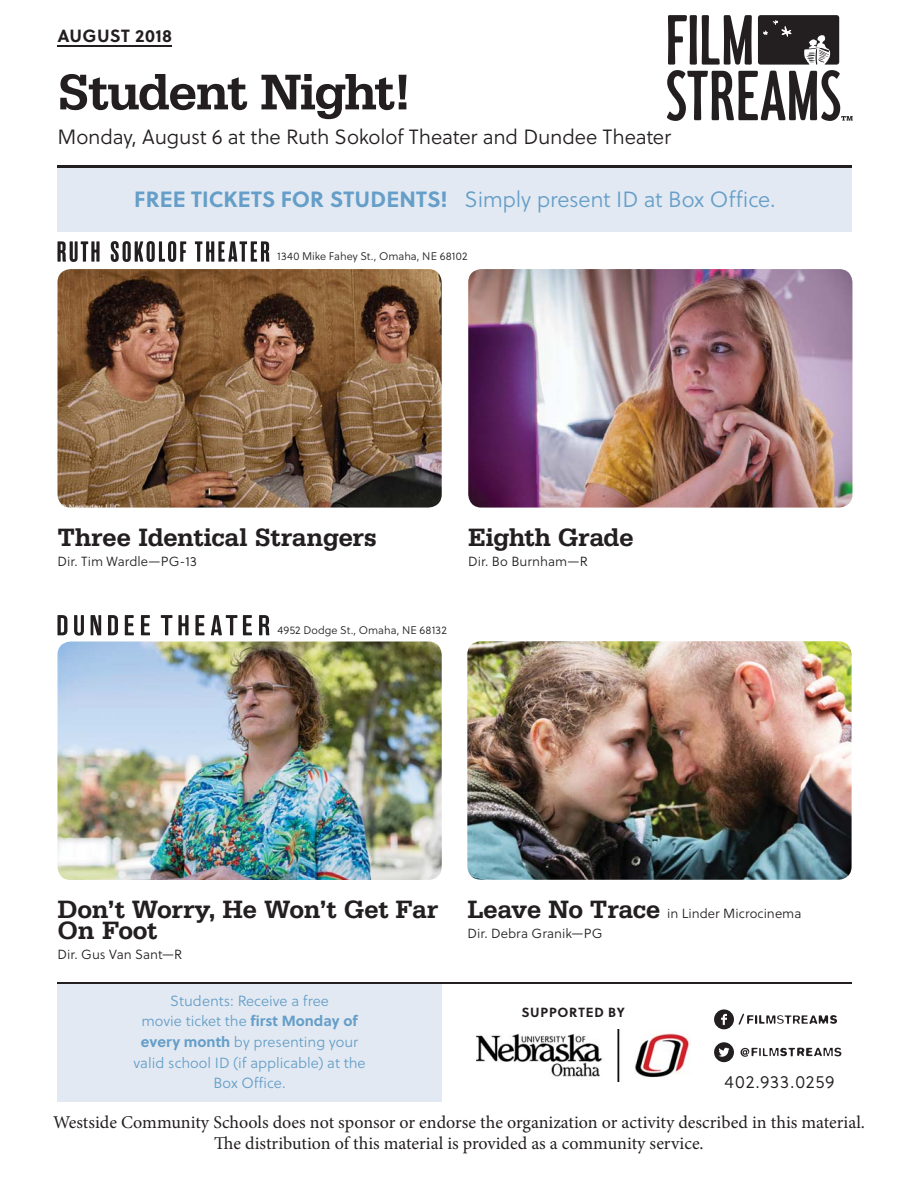
<style>
.page{position:relative;width:918px;height:1188px;background:#fff}
.page>*{position:absolute;margin:0;border:0;box-sizing:border-box;transform-origin:0 0}
.t1{font:700 52.95px "Serifa Std";letter-spacing:-.045em;color:#231f20}
.t2{font:700 26.55px/20.5px "Serifa Std";letter-spacing:-.02em;color:#231f20}
.t3{font:22.05px "Soleil Lt";letter-spacing:-.015em;color:#659ec8}
.t4{font:20.55px "Soleil Lt";letter-spacing:-.01em;color:#231f20}
.t5{font:18px/21.6px "Minion Pro";color:#231f20;text-align:center}
.t6{font:17.7px "Soleil Lt";letter-spacing:.045em;color:#231f20}
.t7{font:700 17.7px "Soleil";letter-spacing:.025em;color:#231f20}
.t8{font:14.7px/20.5px "Soleil Lt";color:#659ec8;text-align:center}
.t9{font:13.2px/20.5px "Soleil Lt";color:#231f20}
.t10{font:700 13.2px "Soleil";letter-spacing:.055em;color:#231f20}
.t11{font:11.1px "Soleil Lt";letter-spacing:.01em;color:#231f20}
.s1{font-family:"Soleil";font-weight:700}
.s2{font-family:"Serifa Std";font-weight:700;font-size:26.55px}
</style>
<div class="page">
<div style="left:57px;top:165px;width:795px;height:67px;background:#e2e9f2"></div>
<img style="left:57px;top:642px;width:385px;height:238px">
<img style="left:468px;top:269px;width:384px;height:239px">
<div style="left:57px;top:982px;width:385px;height:120px;background:#e2e9f2"></div>
<hr style="left:57px;top:45px;width:115px;height:2px;background:#231f20">
<hr style="left:57px;top:165px;width:795px;height:3px;background:#231f20">
<hr style="left:57px;top:982px;width:795px;height:2px;background:#231f20">
<svg style="left:667px;top:15px;width:186px;height:106px"></svg>
<div style="left:714px;top:1009px;width:20px;height:20px;background:#231f20;border-radius:50%"></div>
<svg style="left:721px;top:1014px;width:6px;height:11px"></svg>
<div style="left:714px;top:1042px;width:20px;height:20px;background:#231f20;border-radius:50%"></div>
<svg style="left:719px;top:1048px;width:11px;height:9px"></svg>
<svg style="left:739px;top:1014px;width:98px;height:11px"></svg>
<svg style="left:741px;top:1048px;width:100px;height:9px"></svg>
<img style="left:476px;top:1029px;width:214px;height:53px">
<svg style="left:57px;top:615px;width:10px;height:20px"></svg>
<svg style="left:74px;top:615px;width:10px;height:21px"></svg>
<svg style="left:91px;top:615px;width:10px;height:20px"></svg>
<svg style="left:108px;top:615px;width:10px;height:20px"></svg>
<svg style="left:125px;top:615px;width:9px;height:20px"></svg>
<svg style="left:141px;top:615px;width:9px;height:20px"></svg>
<svg style="left:161px;top:615px;width:11px;height:20px"></svg>
<svg style="left:178px;top:615px;width:11px;height:20px"></svg>
<svg style="left:195px;top:615px;width:10px;height:20px"></svg>
<svg style="left:211px;top:615px;width:26px;height:20px"></svg>
<svg style="left:243px;top:615px;width:9px;height:20px"></svg>
<svg style="left:259px;top:615px;width:11px;height:20px"></svg>
<svg style="left:57px;top:241px;width:43px;height:21px"></svg>
<svg style="left:111px;top:241px;width:75px;height:21px"></svg>
<svg style="left:195px;top:241px;width:75px;height:21px"></svg>
<img style="left:57px;top:269px;width:385px;height:239px">
<img style="left:467px;top:641px;width:385px;height:239px">
<p class="t7" style="left:57px;top:22px;width:116px">AUGUST 2018</p>
<p class="t1" style="left:57px;top:61px;width:357px">Student Night!</p>
<p class="t4" style="left:57px;top:122px;width:615px">Monday, August 6 at the Ruth Sokolof Theater and Dundee Theater</p>
<p class="t3" style="left:134px;top:184px;width:643px"><span class="s1">FREE TICKETS FOR STUDENTS!</span> Simply present ID at Box Office.</p>
<p class="t11" style="left:277px;top:248px;width:192px">1340 Mike Fahey St., Omaha, NE 68102</p>
<p class="t2" style="left:57px;top:526px;width:321px">Three Identical Strangers</p>
<p class="t9" style="left:57px;top:551px;width:141px">Dir. Tim Wardle—PG-13</p>
<p class="t2" style="left:468px;top:526px;width:167px">Eighth Grade</p>
<p class="t9" style="left:468px;top:551px;width:121px">Dir. Bo Burnham—R</p>
<p class="t11" style="left:278px;top:622px;width:171px">4952 Dodge St., Omaha, NE 68132</p>
<p class="t2" style="left:57px;top:899px;width:382px">Don’t Worry, He Won’t Get Far<br>On Foot</p>
<p class="t9" style="left:57px;top:944px;width:126px">Dir. Gus Van Sant—R</p>
<p class="t8" style="left:134px;top:990px;width:234px">Students: Receive a free<br>movie ticket the <span class="s1">first Monday of every month</span> by presenting your valid school ID (if applicable) at the<br>Box Office.</p>
<p class="t9" style="left:467px;top:903px;width:336px"><span class="s2">Leave No Trace</span> in Linder Microcinema<br>Dir. Debra Granik—PG</p>
<p class="t10" style="left:521px;top:1003px;width:105px">SUPPORTED BY</p>
<p class="t6" style="left:725px;top:1070px;width:111px">402.933.0259</p>
<p class="t5" style="left:53px;top:1111px;width:813px">Westside Community Schools does not sponsor or endorse the organization or activity described in this material.<br>The distribution of this material is provided as a community service.</p>
</div>
